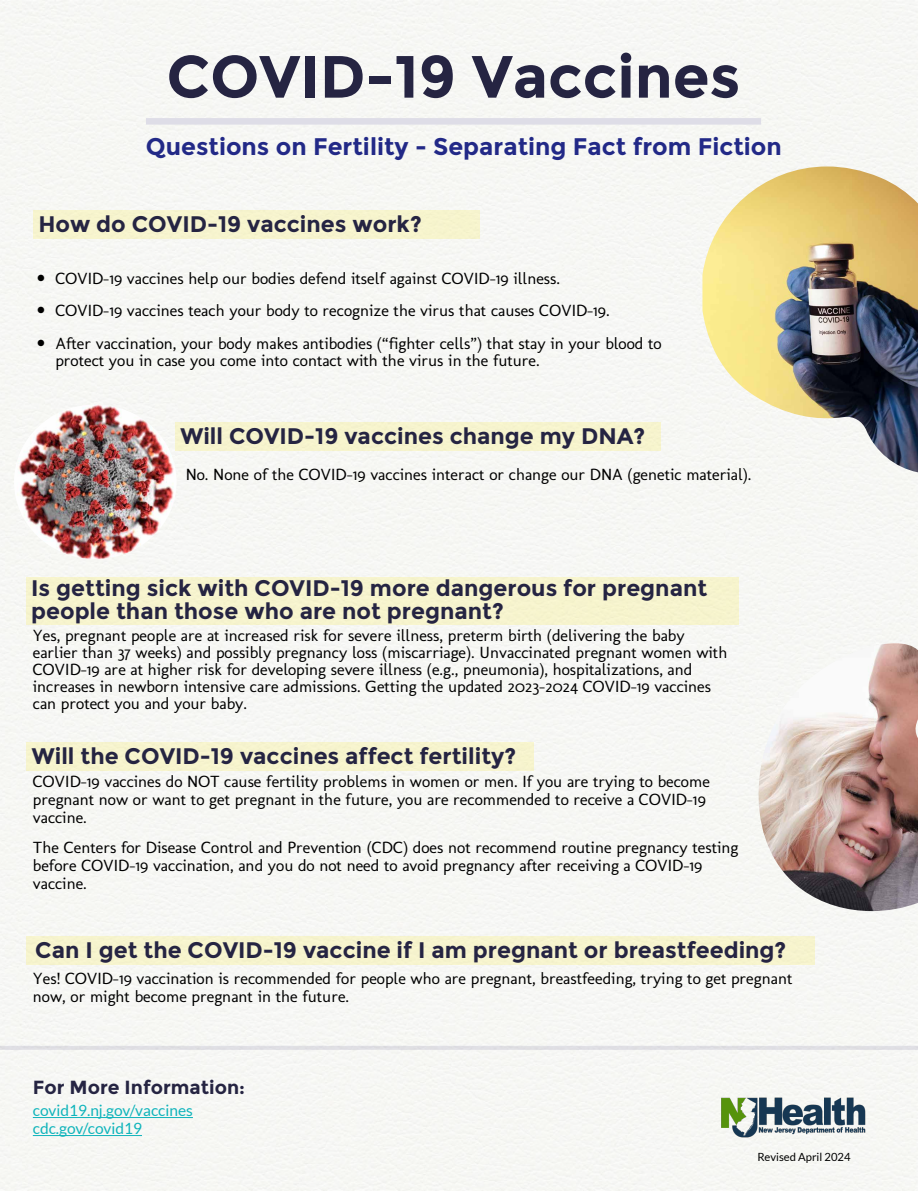
<style>
.page{position:relative;width:918px;height:1191px;background:#fff}
.page>*{position:absolute;margin:0;border:0;box-sizing:border-box;transform-origin:0 0}
.t1{font:700 59.5px "Montserrat";color:#252442}
.t2{font:700 24px "Montserrat";color:#222987}
.t3{font:700 22.5px/22.5px "Montserrat";color:#252442}
.t4{font:700 19px "Montserrat";color:#252442}
.t5{font:16.5px/18px "Molengo";color:#000}
.t6{font:15.5px/18px "Lato";color:#0fb4bb}
.t7{font:11.25px "Lato";color:#000}
</style>
<div class="page">
<img style="left:702px;top:166px;width:216px;height:306px">
<img style="left:744px;top:643px;width:174px;height:268px">
<img style="left:14px;top:404px;width:163px;height:155px">
<svg style="left:0;top:1045px;width:918px;height:4px;fill:#e0e0e4"></svg>
<img style="left:719px;top:1090px;width:148px;height:50px">
<div style="left:146px;top:118px;width:615px;height:7px;background:#dedde7"></div>
<div style="left:175px;top:422px;width:485px;height:29px;background:#f6f4cd"></div>
<div style="left:26px;top:742px;width:508px;height:28px;background:#f6f4cd"></div>
<div style="left:26px;top:577px;width:712px;height:48px;background:#f6f4cd"></div>
<hr style="left:33px;top:1117px;width:160px;height:1px;background:#0fb4bb">
<hr style="left:33px;top:1135px;width:109px;height:1px;background:#0fb4bb">
<div style="left:27px;top:936px;width:788px;height:28px;background:#f6f4cd"></div>
<div style="left:33px;top:210px;width:447px;height:29px;background:#f7f4cd"></div>
<svg style="left:38px;top:274px;width:6px;height:7px"></svg>
<svg style="left:38px;top:307px;width:6px;height:7px"></svg>
<svg style="left:38px;top:340px;width:6px;height:6px"></svg>
<h1 class="t1" style="left:167px;top:41px;width:575px">COVID-19 Vaccines</h1>
<h2 class="t2" style="left:146px;top:132px;width:637px">Questions on Fertility - Separating Fact from Fiction</h2>
<h3 class="t3" style="left:38px;top:213px;width:385px">How do COVID-19 vaccines work?</h3>
<p class="t5" style="left:55px;top:262px;width:608px;line-height:32.6px">COVID-19 vaccines help our bodies defend itself against COVID-19 illness.<br>COVID-19 vaccines teach your body to recognize the virus that causes COVID-19.<br>After vaccination, your body makes antibodies (“fighter cells”) that stay in your blood to</p>
<p class="t5" style="left:55px;top:351px;width:486px">protect you in case you come into contact with the virus in the future.</p>
<h3 class="t3" style="left:180px;top:425px;width:466px">Will COVID-19 vaccines change my DNA?</h3>
<p class="t5" style="left:186px;top:465px;width:567px">No. None of the COVID-19 vaccines interact or change our DNA (genetic material).</p>
<h3 class="t3" style="left:31px;top:577px;width:678px">Is getting sick with COVID-19 more dangerous for pregnant people than those who are not pregnant?</h3>
<p class="t5" style="left:33px;top:627px;width:696px;line-height:17px">Yes, pregnant people are at increased risk for severe illness, preterm birth (delivering the baby earlier than 37 weeks) and possibly pregnancy loss (miscarriage). Unvaccinated pregnant women with COVID-19 are at higher risk for developing severe illness (e.g., pneumonia), hospitalizations, and increases in newborn intensive care admissions. Getting the updated 2023-2024 COVID-19 vaccines can protect you and your baby.</p>
<h3 class="t3" style="left:32px;top:744px;width:486px">Will the COVID-19 vaccines affect fertility?</h3>
<p class="t5" style="left:33px;top:772px;width:679px">COVID-19 vaccines do NOT cause fertility problems in women or men. If you are trying to become pregnant now or want to get pregnant in the future, you are recommended to receive a COVID-19 vaccine.</p>
<p class="t5" style="left:33px;top:838px;width:707px">The Centers for Disease Control and Prevention (CDC) does not recommend routine pregnancy testing before COVID-19 vaccination, and you do not need to avoid pregnancy after receiving a COVID-19 vaccine.</p>
<h3 class="t3" style="left:35px;top:939px;width:753px">Can I get the COVID-19 vaccine if I am pregnant or breastfeeding?</h3>
<p class="t5" style="left:33px;top:969px;width:761px">Yes! COVID-19 vaccination is recommended for people who are pregnant, breastfeeding, trying to get pregnant now, or might become pregnant in the future.</p>
<p class="t4" style="left:33px;top:1076px;width:214px">For More Information:</p>
<p class="t6" style="left:33px;top:1101px;width:162px">covid19.nj.gov/vaccines cdc.gov/covid19</p>
<p class="t7" style="left:757px;top:1150px;width:95px">Revised April 2024</p>
</div>
